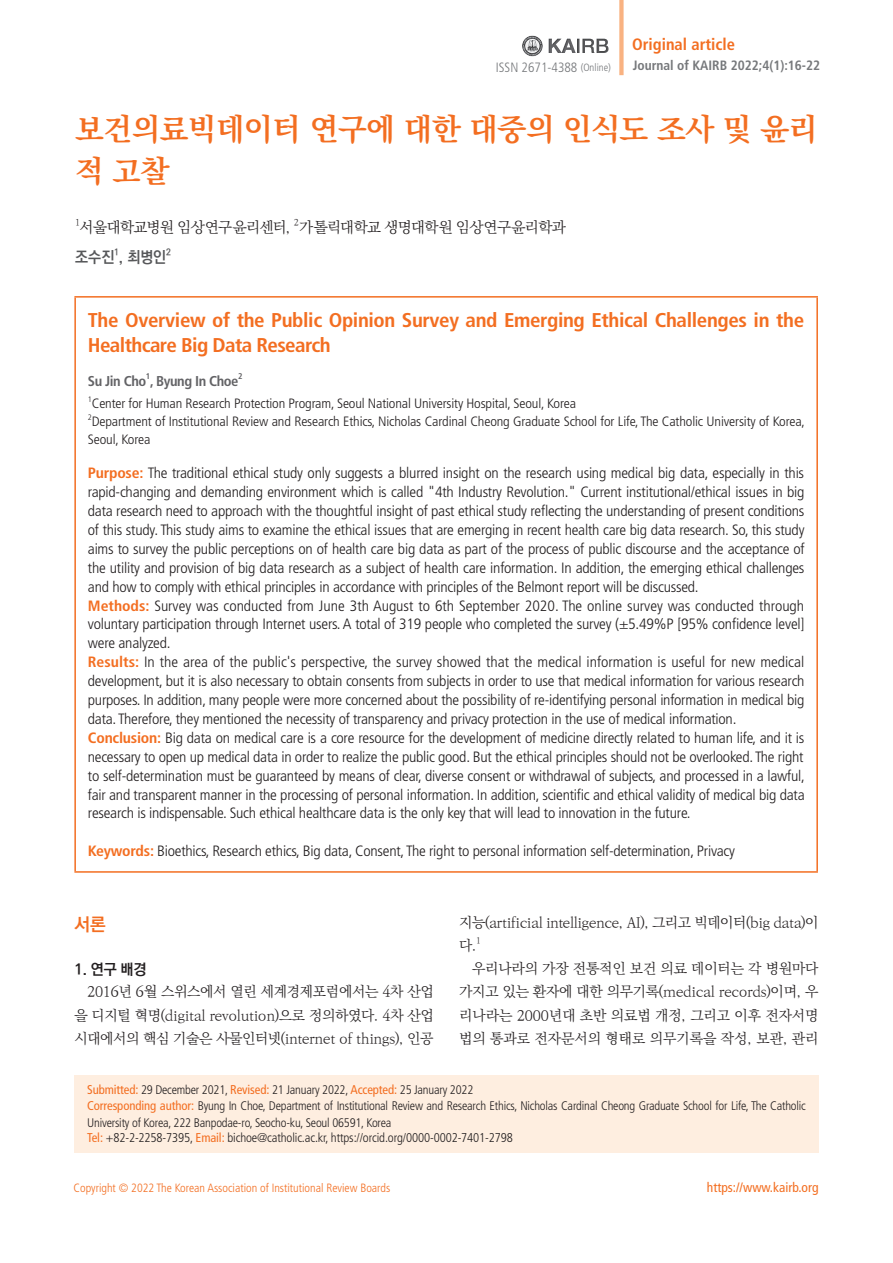
<style>
.page{position:relative;width:893px;height:1263px;background:#fff}
.page>*{position:absolute;margin:0;border:0;box-sizing:border-box;transform-origin:0 0}
.큰제목{font:700 30.75px/42px "Ko Pub World Batang";letter-spacing:-.02em;color:#f36e21}
.영문제목{font:700 condensed 19.95px/25.5px "Frutiger LT Std";letter-spacing:-.02em;color:#f36e21;scale:1.05 1}
.서론{font:700 18px "Ko Pub World Dotum";color:#f36e21}
.t1{font:700 condensed 16.5px "Frutiger LT Std";color:#f36e21}
.성명{font:700 15.75px "Ko Pub World Dotum";letter-spacing:-.005em;color:#57585a;scale:.95 1}
.영문초록{font:300 condensed 15px/18.9px "Frutiger LT Std";letter-spacing:-.015em;color:#231f20;text-align:justify;scale:1.05 1}
.소속{font:300 15px "Ko Pub World Batang";letter-spacing:-.035em;color:#231f20}
._1{font:700 15px "Ko Pub World Dotum";color:#231f20}
.바탕글{font:300 14.25px/23.2px "Ko Pub World Batang";letter-spacing:-.025em;color:#231f20;text-align:justify}
.영문성명{font:700 condensed 14.25px "Frutiger LT Std";letter-spacing:-.03em;color:#636366}
.영문소속{font:300 condensed 13.5px/18px "Frutiger LT Std";letter-spacing:-.01em;color:#231f20;scale:1.05 1}
.t2{font:700 condensed 13.5px "Frutiger LT Std";color:#76787b}
.t3{font:300 condensed 13.5px "Frutiger LT Std";color:#76787b}
.t4{font:condensed 13.5px "Frutiger LT Std";color:#f36e21}
.책임저자{font:300 condensed 12.75px "Frutiger LT Std";letter-spacing:-.01em;color:#231f20}
.책임저자-2{font:300 condensed 12.45px/16.4px "Frutiger LT Std";letter-spacing:-.015em;color:#231f20}
.t5{font:300 condensed 12px "Frutiger LT Std";color:#f36e21}
.성명-2{font:700 9.15px "Ko Pub World Dotum";color:#57585a;scale:.95 1}
.소속-2{font:300 8.7px "Ko Pub World Batang";color:#231f20}
.영문성명-2{font:700 condensed 8.25px "Frutiger LT Std";color:#636366}
.바탕글-2{font:300 8.25px "Ko Pub World Batang";color:#231f20}
.영문소속-2{font:300 condensed 7.95px "Frutiger LT Std";color:#231f20;scale:1.05 1}
.s1{font-size:10.5px}
.s2{font-weight:700;color:#f36e21}
.s3{font-weight:400;font-size:12.75px;color:#f36e21}
.s4{font-weight:400;color:#f36e21}
</style>
<div class="page">
<div style="left:74px;top:1075px;width:745px;height:77px;background:#feeee0"></div>
<svg style="left:619px;top:0;width:5px;height:75px"></svg>
<img style="left:522px;top:35px;width:87px;height:22px">
<hr style="left:74px;top:296px;width:744px;height:2px;background:#f36e21">
<hr style="left:74px;top:298px;width:2px;height:573px;background:#f36e21">
<hr style="left:816px;top:298px;width:2px;height:573px;background:#f36e21">
<hr style="left:74px;top:871px;width:744px;height:2px;background:#f36e21">
<p class="t1" style="left:632px;top:35px;width:105px">Original article</p>
<p class="t3" style="left:496px;top:59px;width:116px">ISSN 2671-4388 <span class="s1">(Online)</span></p>
<p class="t2" style="left:633px;top:57px;width:189px">Journal of KAIRB 2022;4(1):16-22</p>
<p class="큰제목" style="left:75px;top:109px;width:744px">보건의료빅데이터 연구에 대한 대중의 인식도 조사 및 윤리 적 고찰</p>
<p class="소속-2" style="left:75px;top:216px;width:7px">1</p>
<p class="소속" style="left:80px;top:216px;width:213px">서울대학교병원 임상연구윤리센터,</p>
<p class="소속-2" style="left:294px;top:216px;width:7px">2</p>
<p class="소속" style="left:299px;top:216px;width:268px">가톨릭대학교 생명대학원 임상연구윤리학과</p>
<p class="성명" style="left:75px;top:246px;width:97px">조수진 , 최병인</p>
<p class="성명-2" style="left:114px;top:245px;width:7px">1</p>
<p class="성명-2" style="left:166px;top:245px;width:7px">2</p>
<p class="영문제목" style="left:88px;top:307px;width:684px">The Overview of the Public Opinion Survey and Emerging Ethical Challenges in the<br>Healthcare Big Data Research</p>
<p class="영문성명" style="left:88px;top:372px;width:152px">Su Jin Cho , Byung In Choe</p>
<p class="영문성명-2" style="left:146px;top:371px;width:6px">1</p>
<p class="영문성명-2" style="left:238px;top:371px;width:6px">2</p>
<p class="영문소속-2" style="left:88px;top:394px;width:5px">1</p>
<p class="영문소속" style="left:92px;top:394px;width:463px">Center for Human Research Protection Program, Seoul National University Hospital, Seoul, Korea</p>
<p class="영문소속-2" style="left:88px;top:412px;width:5px">2</p>
<p class="영문소속" style="left:88px;top:412px;width:684px">Department of Institutional Review and Research Ethics, Nicholas Cardinal Cheong Graduate School for Life, The Catholic University of Korea,<br>Seoul, Korea</p>
<p class="영문초록" style="left:88px;top:464px;width:684px"><span class="s2">Purpose:</span> The traditional ethical study only suggests a blurred insight on the research using medical big data, especially in this rapid-changing and demanding environment which is called "4th Industry Revolution." Current institutional/ethical issues in big data research need to approach with the thoughtful insight of past ethical study reflecting the understanding of present conditions of this study. This study aims to examine the ethical issues that are emerging in recent health care big data research. So, this study aims to survey the public perceptions on of health care big data as part of the process of public discourse and the acceptance of the utility and provision of big data research as a subject of health care information. In addition, the emerging ethical challenges and how to comply with ethical principles in accordance with principles of the Belmont report will be discussed.</p>
<p class="영문초록" style="left:88px;top:596px;width:684px"><span class="s2">Methods:</span> Survey was conducted from June 3th August to 6th September 2020. The online survey was conducted through voluntary participation through Internet users. A total of 319 people who completed the survey (±5.49%P [95% confidence level] were analyzed.</p>
<p class="영문초록" style="left:88px;top:653px;width:684px"><span class="s2">Results:</span> In the area of the public's perspective, the survey showed that the medical information is useful for new medical development, but it is also necessary to obtain consents from subjects in order to use that medical information for various research purposes. In addition, many people were more concerned about the possibility of re-identifying personal information in medical big data. Therefore, they mentioned the necessity of transparency and privacy protection in the use of medical information.</p>
<p class="영문초록" style="left:88px;top:728px;width:684px"><span class="s2">Conclusion:</span> Big data on medical care is a core resource for the development of medicine directly related to human life, and it is necessary to open up medical data in order to realize the public good. But the ethical principles should not be overlooked. The right to self-determination must be guaranteed by means of clear, diverse consent or withdrawal of subjects, and processed in a lawful, fair and transparent manner in the processing of personal information. In addition, scientific and ethical validity of medical big data research is indispensable. Such ethical healthcare data is the only key that will lead to innovation in the future.</p>
<p class="영문초록" style="left:88px;top:842px;width:618px"><span class="s2">Keywords:</span> Bioethics, Research ethics, Big data, Consent, The right to personal information self-determination, Privacy</p>
<p class="바탕글" style="left:459px;top:911px;width:361px">지능(artificial intelligence, AI), 그리고 빅데이터(big data)이 다.</p>
<p class="서론" style="left:74px;top:911px;width:33px">서론</p>
<p class="_1" style="left:74px;top:958px;width:74px">1. 연구 배경</p>
<p class="바탕글" style="left:74px;top:980px;width:361px;text-indent:13px">2016년 6월 스위스에서 열린 세계경제포럼에서는 4차 산업 을 디지털 혁명(digital revolution)으로 정의하였다. 4차 산업 시대에서의 핵심 기술은 사물인터넷(internet of things), 인공</p>
<p class="바탕글-2" style="left:476px;top:935px;width:6px">1</p>
<p class="바탕글" style="left:459px;top:957px;width:361px;text-indent:13px">우리나라의 가장 전통적인 보건 의료 데이터는 각 병원마다 가지고 있는 환자에 대한 의무기록(medical records)이며, 우 리나라는 2000년대 초반 의료법 개정, 그리고 이후 전자서명 법의 통과로 전자문서의 형태로 의무기록을 작성, 보관, 관리</p>
<p class="책임저자-2" style="left:87px;top:1081px;width:388px"><span class="s3">Submitted:</span> 29 December 2021, <span class="s3">Revised:</span> 21 January 2022, <span class="s3">Accepted:</span> 25 January 2022</p>
<p class="책임저자-2" style="left:87px;top:1098px;width:720px"><span class="s3">Corresponding author:</span> Byung In Choe, Department of Institutional Review and Research Ethics, Nicholas Cardinal Cheong Graduate School for Life, The Catholic<br>University of Korea, 222 Banpodae-ro, Seocho-ku, Seoul 06591, Korea</p>
<p class="책임저자" style="left:87px;top:1130px;width:427px"><span class="s4">Tel:</span> +82-2-2258-7395, <span class="s4">Email:</span> bichoe@catholic.ac.kr, https://orcid.org/0000-0002-7401-2798</p>
<p class="t5" style="left:74px;top:1181px;width:318px">Copyright © 2022 The Korean Association of Institutional Review Boards</p>
<p class="t4" style="left:707px;top:1180px;width:113px">https://www.kairb.org</p>
</div>
